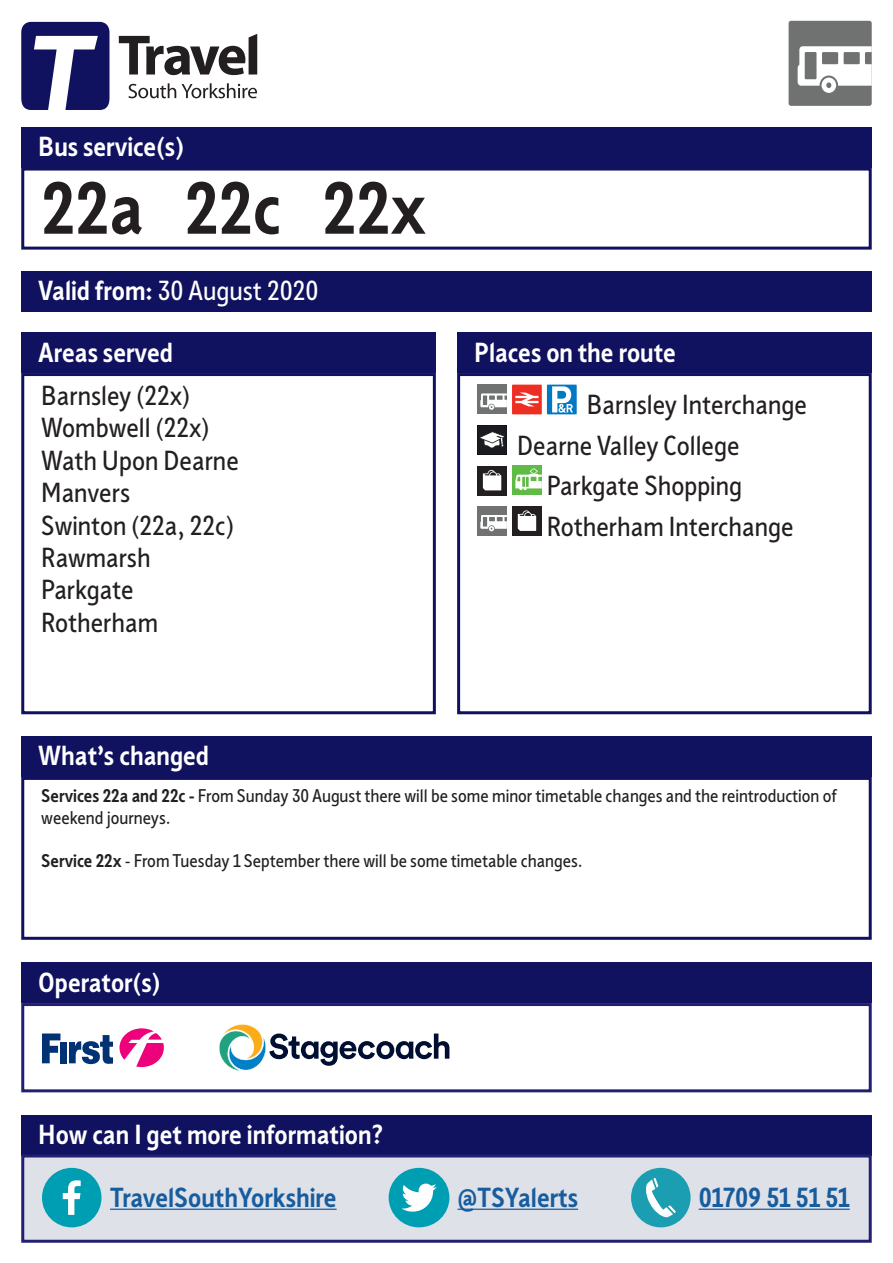
<style>
.page{position:relative;width:893px;height:1263px;background:#fff}
.page>*{position:absolute;margin:0;border:0;box-sizing:border-box;transform-origin:0 0}
.t1{font:700 72px "Sheffield Sans 2";color:#231f20}
.t2{font:27px "Sheffield Sans 2";color:#231f20}
.t3{font:700 27px "Sheffield Sans 2";color:#fff}
.t4{font:700 27px "Sheffield Sans 2";color:#175d9e}
.t5{font:27px "Sheffield Sans 2";color:#fff}
.t6{font:18px/21.6px "Sheffield Sans 2";color:#231f20}
.s1{font-weight:700}
</style>
<div class="page">
<div style="left:21px;top:271px;width:851px;height:40px;background:#11125f"></div>
<div style="left:21px;top:127px;width:851px;height:41px;background:#11125f"></div>
<div style="left:21px;top:168px;width:851px;height:82px;border:3px solid #11125f"></div>
<div style="left:21px;top:736px;width:851px;height:41px;background:#11125f"></div>
<div style="left:21px;top:777px;width:851px;height:163px;border:3px solid #11125f"></div>
<div style="left:21px;top:333px;width:415px;height:40px;background:#11125f"></div>
<div style="left:21px;top:373px;width:415px;height:341px;border:3px solid #11125f"></div>
<div style="left:457px;top:333px;width:415px;height:40px;background:#11125f"></div>
<div style="left:477px;top:385px;width:30px;height:29px;background:#707271"></div>
<svg style="left:480px;top:393px;width:27px;height:17px"></svg>
<div style="left:512px;top:385px;width:30px;height:29px;background:#ee2e22"></div>
<svg style="left:515px;top:392px;width:23px;height:14px"></svg>
<div style="left:547px;top:385px;width:30px;height:29px;background:#0079c2"></div>
<svg style="left:552px;top:386px;width:21px;height:27px"></svg>
<svg style="left:477px;top:425px;width:30px;height:30px"></svg>
<div style="left:477px;top:466px;width:30px;height:29px;background:#231f20"></div>
<svg style="left:483px;top:470px;width:18px;height:20px"></svg>
<div style="left:512px;top:465px;width:30px;height:30px;background:#60bb46"></div>
<svg style="left:515px;top:468px;width:27px;height:22px"></svg>
<div style="left:477px;top:506px;width:30px;height:30px;background:#707271"></div>
<svg style="left:480px;top:515px;width:27px;height:16px"></svg>
<div style="left:512px;top:506px;width:30px;height:30px;background:#231f20"></div>
<svg style="left:518px;top:510px;width:18px;height:21px"></svg>
<div style="left:457px;top:373px;width:415px;height:341px;border:3px solid #11125f"></div>
<div style="left:21px;top:962px;width:851px;height:41px;background:#11125f"></div>
<div style="left:21px;top:1003px;width:851px;height:89px;border:3px solid #221e72"></div>
<svg style="left:119px;top:1028px;width:45px;height:39px"></svg>
<svg style="left:42px;top:1033px;width:18px;height:30px"></svg>
<div style="left:60px;top:1042px;width:7px;height:21px;background:#013374"></div>
<svg style="left:69px;top:1035px;width:44px;height:29px"></svg>
<div style="left:789px;top:21px;width:83px;height:85px;background:#707271;border-radius:3px"></div>
<svg style="left:798px;top:46px;width:74px;height:47px"></svg>
<svg style="left:128px;top:83px;width:48px;height:15px"></svg>
<svg style="left:182px;top:83px;width:75px;height:15px"></svg>
<svg style="left:119px;top:34px;width:138px;height:41px"></svg>
<svg style="left:21px;top:22px;width:88px;height:88px"></svg>
<div style="left:21px;top:1115px;width:851px;height:40px;background:#11125f"></div>
<div style="left:21px;top:1154px;width:851px;height:89px;background:#dfe1e9;border:3px solid #221e72"></div>
<hr style="left:110px;top:1208px;width:227px;height:2px;background:#175d9e">
<hr style="left:458px;top:1208px;width:120px;height:2px;background:#175d9e">
<hr style="left:699px;top:1208px;width:151px;height:2px;background:#175d9e">
<div style="left:42px;top:1168px;width:60px;height:59px;background:#009eb3;border-radius:50%"></div>
<svg style="left:63px;top:1180px;width:18px;height:35px"></svg>
<div style="left:389px;top:1168px;width:60px;height:59px;background:#009eb3;border-radius:50%"></div>
<svg style="left:401px;top:1183px;width:36px;height:28px"></svg>
<div style="left:631px;top:1168px;width:60px;height:59px;background:#1b9eb2;border-radius:50%"></div>
<svg style="left:646px;top:1178px;width:30px;height:39px"></svg>
<svg style="left:219px;top:1024px;width:230px;height:47px"></svg>
<p class="t3" style="left:38px;top:128px;width:147px">Bus service(s)</p>
<p class="t1" style="left:41px;top:160px;width:386px">22a 22c 22x</p>
<p class="t5" style="left:38px;top:272px;width:282px"><span class="s1">Valid from:</span> 30 August 2020</p>
<p class="t3" style="left:38px;top:334px;width:136px">Areas served</p>
<p class="t2" style="left:41px;top:377px;width:151px">Barnsley (22x)</p>
<p class="t2" style="left:41px;top:410px;width:170px">Wombwell (22x)</p>
<p class="t2" style="left:41px;top:442px;width:199px">Wath Upon Dearne</p>
<p class="t2" style="left:41px;top:475px;width:90px">Manvers</p>
<p class="t2" style="left:41px;top:507px;width:194px">Swinton (22a, 22c)</p>
<p class="t2" style="left:41px;top:539px;width:111px">Rawmarsh</p>
<p class="t2" style="left:41px;top:572px;width:94px">Parkgate</p>
<p class="t2" style="left:41px;top:604px;width:118px">Rotherham</p>
<p class="t3" style="left:474px;top:334px;width:203px">Places on the route</p>
<p class="t2" style="left:587px;top:387px;width:221px">Barnsley Interchange</p>
<p class="t2" style="left:517px;top:427px;width:224px">Dearne Valley College</p>
<p class="t2" style="left:547px;top:468px;width:197px">Parkgate Shopping</p>
<p class="t2" style="left:547px;top:508px;width:248px">Rotherham Interchange</p>
<p class="t3" style="left:38px;top:738px;width:172px">What’s changed</p>
<p class="t6" style="left:41px;top:784px;width:797px"><span class="s1">Services 22a and 22c -</span> From Sunday 30 August there will be some minor timetable changes and the reintroduction of weekend journeys.</p>
<p class="t6" style="left:41px;top:849px;width:543px"><span class="s1">Service 22x</span> - From Tuesday 1 September there will be some timetable changes.</p>
<p class="t3" style="left:38px;top:964px;width:124px">Operator(s)</p>
<p class="t3" style="left:38px;top:1116px;width:347px">How can I get more information?</p>
<p class="t4" style="left:110px;top:1179px;width:228px">TravelSouthYorkshire</p>
<p class="t4" style="left:458px;top:1179px;width:122px">@TSYalerts</p>
<p class="t4" style="left:699px;top:1179px;width:153px">01709 51 51 51</p>
</div>
